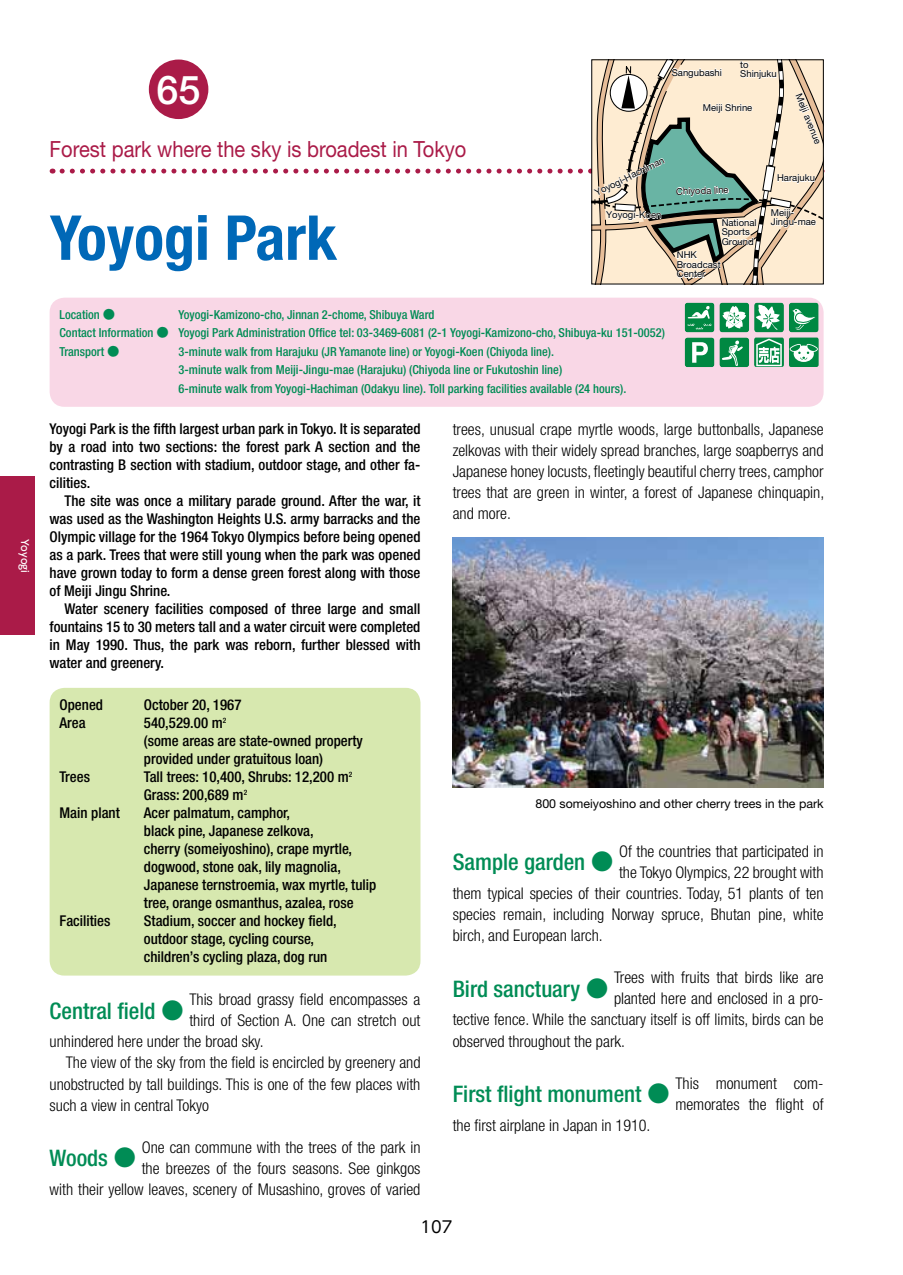
<style>
.page{position:relative;width:903px;height:1275px;background:#fff}
.page>*{position:absolute;margin:0;border:0;box-sizing:border-box;transform-origin:0 0}
.t1{font:700 condensed 61.95px "Helvetica Neue LT Std";color:#0068b7}
.t2{font:500 39.73px "Helvetica Neue LT Std";color:#fff}
.t3{font:500 condensed 22.75px "Helvetica Neue LT Std";color:#008c55}
.t4{font:22.4px "Helvetica Neue LT Std";color:#aa1b48;scale:.9 1}
.t5{font:300 condensed 16.1px/21.2px "Helvetica Neue LT Std";color:#000;text-align:right}
.t6{font:16.1px "UD Shin Go Pro";color:#000}
.t7{font:500 condensed 14.88px/18px "Helvetica Neue LT Std";color:#000}
.t8{font:500 condensed 12.42px/18.6px "Helvetica Neue LT Std";color:#008c55}
.t9{font:12.42px "Helvetica Neue LT Std";color:#000}
.t10{font:500 9.97px "UD Shin Go Pro";color:#fff}
.t11{font:9.45px/9.5px "Helvetica Neue LT Std";color:#000}
.s1{font-family:"Koz Min Pro";font-weight:400;font-stretch:normal}
</style>
<div class="page">
<div style="left:50px;top:688px;width:370px;height:288px;background:#d7e8af;border-radius:15px"></div>
<div style="left:50px;top:298px;width:773px;height:109px;background:#f9d7e6;border-radius:15px"></div>
<svg style="left:685px;top:303px;width:134px;height:29px"></svg>
<svg style="left:685px;top:338px;width:134px;height:29px"></svg>
<img style="left:453px;top:537px;width:370px;height:251px">
<svg style="left:62px;top:60px;width:759px;height:222px"></svg>
<div style="left:0;top:476px;width:35px;height:159px;background:#aa1b48"></div>
<p class="t10" style="left:33px;top:538px;width:36px;rotate:90deg">Yoyogi</p>
<h2 class="t2" style="left:157px;top:66px;width:46px">65</h2>
<h3 class="t4" style="left:50px;top:136px;width:465px">Forest park where the sky is broadest in Tokyo</h3>
<h1 class="t1" style="left:50px;top:200px;width:289px">Yoyogi Park</h1>
<p class="t11" style="left:672px;top:67px;width:52px">Sangubashi</p>
<p class="t11" style="left:740px;top:60px;width:38px">to<br>Shinjuku</p>
<p class="t11" style="left:703px;top:103px;width:51px">Meiji Shrine</p>
<p class="t11" style="left:803px;top:92px;width:55px;rotate:68deg">Meiji avenue</p>
<p class="t11" style="left:593px;top:189px;width:78px;rotate:-26deg">Yoyogi-Hachiman</p>
<p class="t11" style="left:606px;top:210px;width:57px">Yoyogi-Koen</p>
<p class="t11" style="left:676px;top:187px;width:54px;rotate:-2deg">Chiyoda line</p>
<p class="t11" style="left:722px;top:217px;width:37px">National<br>Sports<br>Ground</p>
<p class="t11" style="left:677px;top:250px;width:45px">NHK<br>Broadcast<br>Center</p>
<p class="t11" style="left:777px;top:173px;width:39px">Harajuku</p>
<p class="t11" style="left:771px;top:207px;width:47px">Meiji-<br>Jingu-mae</p>
<p class="t8" style="left:60px;top:305px;width:57px">Location <span class="s1">●</span></p>
<p class="t8" style="left:60px;top:305px;width:607px;text-indent:119px">Yoyogi-Kamizono-cho, Jinnan 2-chome, Shibuya Ward<br>Contact Information <span class="s1">●</span> Yoyogi Park Administration Office tel: 03-3469-6081 (2-1 Yoyogi-Kamizono-cho, Shibuya-ku 151-0052)<br>Transport <span class="s1">●</span></p>
<p class="t8" style="left:179px;top:342px;width:449px">3-minute walk from Harajuku (JR Yamanote line) or Yoyogi-Koen (Chiyoda line).<br>3-minute walk from Meiji-Jingu-mae (Harajuku) (Chiyoda line or Fukutoshin line)<br>6-minute walk from Yoyogi-Hachiman (Odakyu line). Toll parking facilities available (24 hours).</p>
<p class="t7" style="left:50px;top:420px;width:372px;text-align:justify">Yoyogi Park is the fifth largest urban park in Tokyo. It is separated by a road into two sections: the forest park A section and the contrasting B section with stadium, outdoor stage, and other fa&shy;cilities.</p>
<p class="t7" style="left:50px;top:491px;width:372px;text-align:justify;text-indent:15px">The site was once a military parade ground. After the war, it was used as the Washington Heights U.S. army barracks and the Olympic village for the 1964 Tokyo Olympics before being opened as a park. Trees that were still young when the park was opened have grown today to form a dense green forest along with those of Meiji Jingu Shrine.</p>
<p class="t7" style="left:50px;top:599px;width:372px;text-align:justify;text-indent:15px">Water scenery facilities composed of three large and small fountains 15 to 30 meters tall and a water circuit were completed in May 1990. Thus, the park was reborn, further blessed with water and greenery.</p>
<p class="t7" style="left:60px;top:696px;width:45px">Opened</p>
<p class="t7" style="left:144px;top:696px;width:99px">October 20, 1967</p>
<p class="t7" style="left:60px;top:714px;width:28px">Area</p>
<p class="t7" style="left:144px;top:714px;width:221px">540,529.00 m<sup>2<br></sup>(some areas are state-owned property provided under gratuitous loan)</p>
<p class="t7" style="left:60px;top:768px;width:32px">Trees</p>
<p class="t7" style="left:144px;top:768px;width:210px">Tall trees: 10,400, Shrubs: 12,200 m<sup>2<br></sup>Grass: 200,689 m<sup>2</sup></p>
<p class="t7" style="left:60px;top:803px;width:62px">Main plant</p>
<p class="t7" style="left:144px;top:803px;width:234px">Acer palmatum, camphor,<br>black pine, Japanese zelkova,<br>cherry (someiyoshino), crape myrtle, dogwood, stone oak, lily magnolia, Japanese ternstroemia, wax myrtle, tulip tree, orange osmanthus, azalea, rose</p>
<p class="t7" style="left:60px;top:911px;width:52px">Facilities</p>
<p class="t7" style="left:144px;top:911px;width:194px">Stadium, soccer and hockey field, outdoor stage, cycling course, children’s cycling plaza, dog run</p>
<h3 class="t3" style="left:50px;top:997px;width:136px">Central field <span class="s1">●</span></h3>
<p class="t5" style="left:189px;top:989px;width:233px">This broad grassy field encompasses a</p>
<p class="t5" style="left:189px;top:1010px;width:233px">third of Section A. One can stretch out</p>
<p class="t5" style="left:50px;top:1031px;width:215px">unhindered here under the broad sky.</p>
<p class="t5" style="left:66px;top:1052px;width:356px">The view of the sky from the field is encircled by greenery and</p>
<p class="t5" style="left:50px;top:1073px;width:372px">unobstructed by tall buildings. This is one of the few places with</p>
<p class="t5" style="left:50px;top:1094px;width:161px">such a view in central Tokyo</p>
<h3 class="t3" style="left:50px;top:1145px;width:88px">Woods <span class="s1">●</span></h3>
<p class="t5" style="left:50px;top:1136px;width:372px">One can commune with the trees of the park in<br>the breezes of the fours seasons. See ginkgos<br>with their yellow leaves, scenery of Musashino, groves of varied</p>
<p class="t5" style="left:453px;top:419px;width:373px;text-align:justify">trees, unusual crape myrtle woods, large buttonballs, Japanese zelkovas with their widely spread branches, large soapberrys and Japanese honey locusts, fleetingly beautiful cherry trees, camphor trees that are green in winter, a forest of Japanese chinquapin, and more.</p>
<p class="t9" style="left:535px;top:796px;width:290px">800 someiyoshino and other cherry trees in the park</p>
<h3 class="t3" style="left:453px;top:849px;width:162px">Sample garden <span class="s1">●</span></h3>
<p class="t5" style="left:619px;top:840px;width:206px">Of the countries that participated in</p>
<p class="t5" style="left:619px;top:861px;width:206px">the Tokyo Olympics, 22 brought with</p>
<p class="t5" style="left:453px;top:882px;width:372px">them typical species of their countries. Today, 51 plants of ten</p>
<p class="t5" style="left:453px;top:904px;width:372px">species remain, including Norway spruce, Bhutan pine, white</p>
<p class="t5" style="left:453px;top:925px;width:152px">birch, and European larch.</p>
<h3 class="t3" style="left:453px;top:975px;width:157px">Bird sanctuary <span class="s1">●</span></h3>
<p class="t5" style="left:614px;top:967px;width:211px">Trees with fruits that birds like are</p>
<p class="t5" style="left:614px;top:988px;width:211px">planted here and enclosed in a pro-</p>
<p class="t5" style="left:453px;top:1009px;width:372px">tective fence. While the sanctuary itself is off limits, birds can be</p>
<p class="t5" style="left:453px;top:1030px;width:174px">observed throughout the park.</p>
<h3 class="t3" style="left:453px;top:1081px;width:219px">First flight monument <span class="s1">●</span></h3>
<p class="t5" style="left:675px;top:1072px;width:150px;text-align:left">This monument com&shy;memorates the flight of</p>
<p class="t5" style="left:453px;top:1114px;width:199px">the first airplane in Japan in 1910.</p>
<p class="t6" style="left:421px;top:1214px;width:33px">107</p>
</div>
